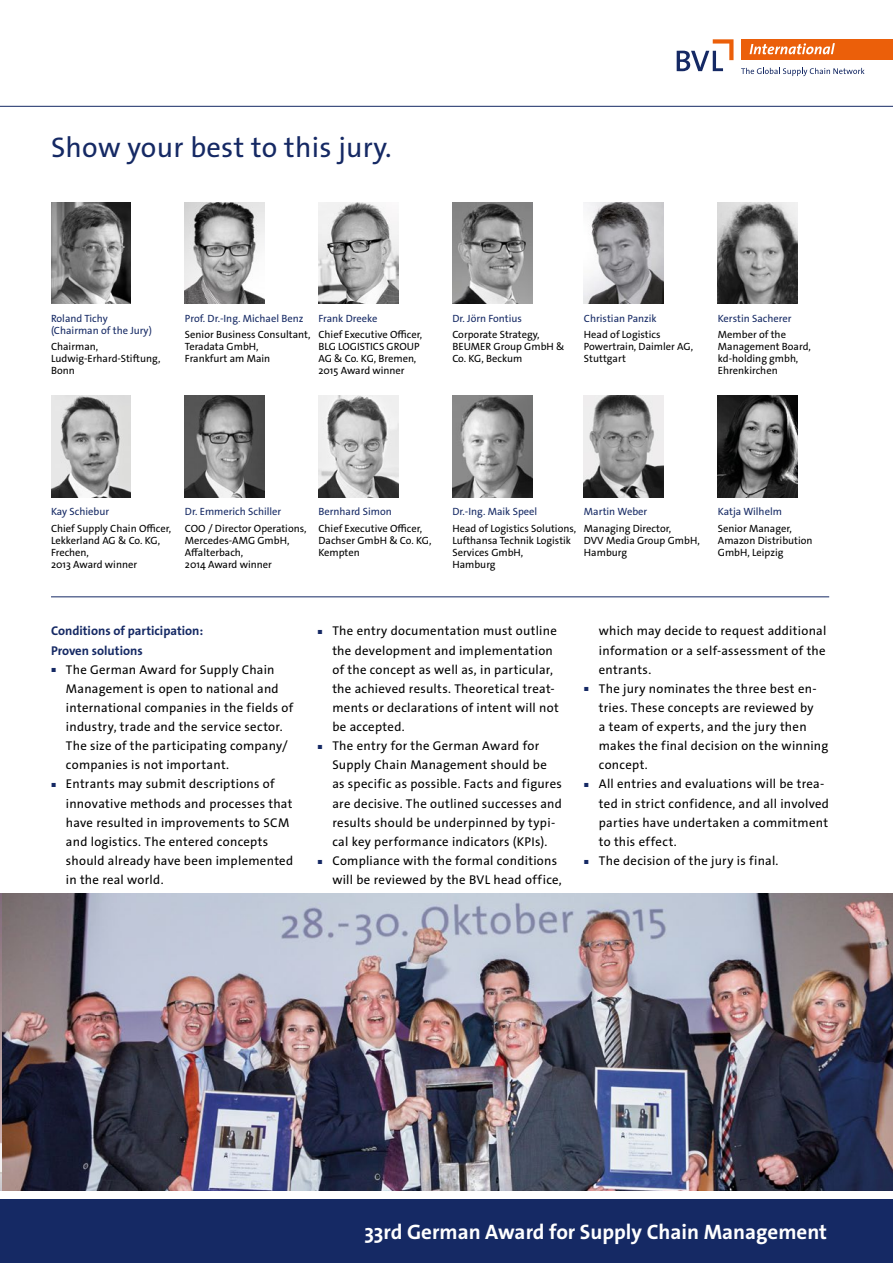
<style>
.page{position:relative;width:893px;height:1263px;background:#fff}
.page>*{position:absolute;margin:0;border:0;box-sizing:border-box;transform-origin:0 0}
.t1{font:28.5px "The Sans LP5 Plain";letter-spacing:.01em;color:#152964}
.t2{font:21px "The Sans LP7 Bld";color:#fff}
.t3{font:12.75px/19.2px "The Sans LP5 Plain";letter-spacing:.02em;color:#000}
.t4{font:12.75px/19.2px "The Sans LP7 Bld";color:#152964}
.t5{font:10.5px/12px "The Sans LP5 Plain";color:#000}
.t6{font:10.5px/12px "The Sans LP5 Plain";color:#152964}
.s1{font-size:6px;color:#152964}
</style>
<div class="page">
<div style="left:0;top:1199px;width:893px;height:64px;background:#152964"></div>
<hr style="left:0;top:106px;width:893px;height:1px;background:#152964">
<hr style="left:51px;top:596px;width:778px;height:1px;background:#152964">
<div style="left:741px;top:39px;width:152px;height:21px;background:#eb5f0a"></div>
<svg style="left:677px;top:39px;width:56px;height:32px"></svg>
<svg style="left:750px;top:43px;width:85px;height:11px"></svg>
<svg style="left:741px;top:68px;width:123px;height:8px"></svg>
<img style="left:2px;top:893px;width:891px;height:298px">
<img style="left:0;top:893px;width:2px;height:298px">
<img style="left:51px;top:202px;width:80px;height:102px">
<img style="left:185px;top:202px;width:80px;height:102px">
<img style="left:318px;top:202px;width:80px;height:102px">
<img style="left:452px;top:202px;width:80px;height:102px">
<img style="left:584px;top:202px;width:80px;height:102px">
<img style="left:718px;top:202px;width:80px;height:102px">
<img style="left:51px;top:396px;width:80px;height:101px">
<img style="left:185px;top:396px;width:80px;height:101px">
<img style="left:318px;top:396px;width:80px;height:101px">
<img style="left:452px;top:396px;width:80px;height:101px">
<img style="left:584px;top:396px;width:80px;height:101px">
<img style="left:718px;top:396px;width:80px;height:101px">
<h1 class="t1" style="left:51px;top:129px;width:342px">Show your best to this jury.</h1>
<p class="t6" style="left:51px;top:312px;width:102px">Roland Tichy (Chairman of the Jury)</p>
<p class="t5" style="left:51px;top:341px;width:111px">Chairman,<br>Ludwig-Erhard-Stiftung,<br>Bonn</p>
<p class="t6" style="left:185px;top:312px;width:120px">Prof. Dr.-Ing. Michael Benz</p>
<p class="t5" style="left:185px;top:329px;width:127px">Senior Business Consultant,<br>Teradata GmbH,<br>Frankfurt am Main</p>
<p class="t6" style="left:318px;top:312px;width:60px">Frank Dreeke</p>
<p class="t5" style="left:318px;top:329px;width:105px">Chief Executive Officer,<br>BLG LOGISTICS GROUP<br>AG &amp; Co. KG, Bremen,<br>2015 Award winner</p>
<p class="t6" style="left:452px;top:312px;width:71px">Dr. Jörn Fontius</p>
<p class="t5" style="left:452px;top:329px;width:114px">Corporate Strategy,<br>BEUMER Group GmbH &amp;<br>Co. KG, Beckum</p>
<p class="t6" style="left:584px;top:312px;width:74px">Christian Panzik</p>
<p class="t5" style="left:584px;top:329px;width:111px">Head of Logistics<br>Powertrain, Daimler AG,<br>Stuttgart</p>
<p class="t6" style="left:718px;top:312px;width:75px">Kerstin Sacherer</p>
<p class="t5" style="left:718px;top:329px;width:94px">Member of the<br>Management Board, kd-holding gmbh,<br>Ehrenkirchen</p>
<p class="t6" style="left:51px;top:506px;width:60px">Kay Schiebur</p>
<p class="t5" style="left:51px;top:522px;width:122px">Chief Supply Chain Officer,<br>Lekkerland AG &amp; Co. KG,<br>Frechen,<br>2013 Award winner</p>
<p class="t6" style="left:185px;top:506px;width:98px">Dr. Emmerich Schiller</p>
<p class="t5" style="left:185px;top:522px;width:123px">COO / Director Operations,<br>Mercedes-AMG GmbH,<br>Affalterbach,<br>2014 Award winner</p>
<p class="t6" style="left:318px;top:506px;width:75px">Bernhard Simon</p>
<p class="t5" style="left:318px;top:522px;width:114px">Chief Executive Officer,<br>Dachser GmbH &amp; Co. KG,<br>Kempten</p>
<p class="t6" style="left:452px;top:506px;width:86px">Dr.-Ing. Maik Speel</p>
<p class="t5" style="left:452px;top:522px;width:125px">Head of Logistics Solutions,<br>Lufthansa Technik Logistik<br>Services GmbH,<br>Hamburg</p>
<p class="t6" style="left:584px;top:506px;width:65px">Martin Weber</p>
<p class="t5" style="left:584px;top:522px;width:117px">Managing Director,<br>DVV Media Group GmbH,<br>Hamburg</p>
<p class="t6" style="left:718px;top:506px;width:66px">Katja Wilhelm</p>
<p class="t5" style="left:718px;top:522px;width:96px">Senior Manager,<br>Amazon Distribution<br>GmbH, Leipzig</p>
<p class="t4" style="left:51px;top:622px;width:154px">Conditions of participation:<br>Proven solutions</p>
<p class="t3" style="left:66px;top:660px;width:229px;text-indent:-15px"><span class="s1">■</span> The German Award for Supply Chain Management is open to national and international companies in the fields of industry, trade and the service sector.<br>The size of the participating company/ companies is not important.</p>
<p class="t3" style="left:66px;top:775px;width:229px;text-indent:-15px"><span class="s1">■</span> Entrants may submit descriptions of innovative methods and processes that have resulted in improvements to SCM and logistics. The entered concepts should already have been implemented in the real world.</p>
<p class="t3" style="left:332px;top:622px;width:228px;text-indent:-15px"><span class="s1">■</span> The entry documentation must outline the development and implementation of the concept as well as, in particular, the achieved results. Theoretical treat&shy;ments or declarations of intent will not be accepted.</p>
<p class="t3" style="left:332px;top:736px;width:231px;text-indent:-15px"><span class="s1">■</span> The entry for the German Award for Supply Chain Management should be as specific as possible. Facts and figures are decisive. The outlined successes and results should be underpinned by typi&shy;cal key performance indicators (KPIs).</p>
<p class="t3" style="left:332px;top:851px;width:231px;text-indent:-15px"><span class="s1">■</span> Compliance with the formal conditions will be reviewed by the BVL head office,</p>
<p class="t3" style="left:599px;top:622px;width:229px;text-align:justify">which may decide to request additional information or a self-assessment of the entrants.</p>
<p class="t3" style="left:599px;top:679px;width:231px;text-indent:-15px"><span class="s1">■</span> The jury nominates the three best en&shy;tries. These concepts are reviewed by<br>a team of experts, and the jury then makes the final decision on the winning concept.</p>
<p class="t3" style="left:599px;top:775px;width:232px;text-indent:-15px"><span class="s1">■</span> All entries and evaluations will be trea&shy;ted in strict confidence, and all involved parties have undertaken a commitment to this effect.</p>
<p class="t3" style="left:584px;top:851px;width:196px"><span class="s1">■</span> The decision of the jury is final.</p>
<h2 class="t2" style="left:364px;top:1218px;width:464px">33rd German Award for Supply Chain Management</h2>
</div>
